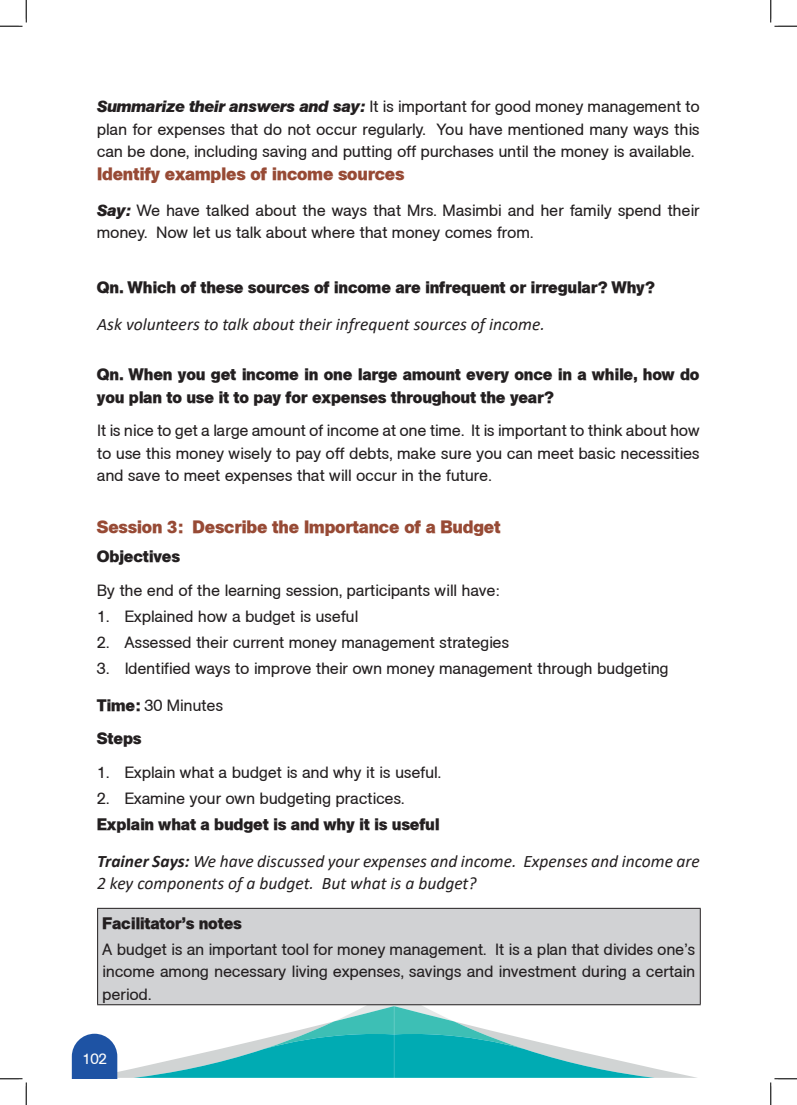
<style>
.page{position:relative;width:797px;height:1105px;background:#fff}
.page>*{position:absolute;margin:0;border:0;box-sizing:border-box;transform-origin:0 0}
.itallics{font:italic 17.5px/22.5px "Calibri";color:#231f20}
.bodytext{font:17.5px "Agent DB Bold";color:#974a35}
.bodytext-2{font:16.25px/22.5px "Agent DB Normal";color:#231f20;text-align:justify}
.Body_Text{font:16.25px/22.5px "Agent DB Bold";color:#231f20}
.bodytext-3{font:16.25px "Agent DB Bold";color:#231f20}
.Body_Text-2{font:16.25px "Agent DB Normal";color:#231f20}
.t1{font:15px "Agent DB Normal";color:#fffefc}
.s1{font-family:"Agent DB Bold";font-style:italic}
.s2{font-family:"Agent DB Bold"}
.s3{font-weight:700}
</style>
<div class="page">
<svg style="left:72px;top:1005px;width:626px;height:74px"></svg>
<div style="left:98px;top:908px;width:602px;height:97px;background:#d1d2d4"></div>
<hr style="left:97px;top:908px;width:603px;height:1px;background:#231f20">
<hr style="left:97px;top:909px;width:1px;height:95px;background:#231f20">
<hr style="left:699px;top:909px;width:1px;height:95px;background:#231f20">
<hr style="left:97px;top:1004px;width:603px;height:1px;background:#231f20">
<svg style="left:0;top:0;width:27px;height:27px"></svg>
<svg style="left:0;top:1078px;width:27px;height:27px"></svg>
<svg style="left:770px;top:0;width:27px;height:27px"></svg>
<svg style="left:770px;top:1078px;width:27px;height:27px"></svg>
<p class="bodytext-2" style="left:97px;top:95px;width:604px"><span class="s1">Summarize their answers and say:</span> It is important for good money management to plan for expenses that do not occur regularly. You have mentioned many ways this can be done, including saving and putting off purchases until the money is available.</p>
<p class="bodytext" style="left:97px;top:163px;width:309px">Identify examples of income sources</p>
<p class="bodytext-2" style="left:97px;top:199px;width:604px"><span class="s1">Say:</span> We have talked about the ways that Mrs. Masimbi and her family spend their money. Now let us talk about where that money comes from.</p>
<p class="Body_Text" style="left:97px;top:276px;width:559px">Qn. Which of these sources of income are infrequent or irregular? Why?</p>
<p class="itallics" style="left:97px;top:312px;width:449px">Ask volunteers to talk about their infrequent sources of income.</p>
<p class="Body_Text" style="left:97px;top:364px;width:604px">Qn. When you get income in one large amount every once in a while, how do you plan to use it to pay for expenses throughout the year?</p>
<p class="bodytext-2" style="left:97px;top:420px;width:604px">It is nice to get a large amount of income at one time. It is important to think about how to use this money wisely to pay off debts, make sure you can meet basic necessities and save to meet expenses that will occur in the future.</p>
<p class="bodytext" style="left:97px;top:516px;width:405px">Session 3: Describe the Importance of a Budget</p>
<p class="Body_Text" style="left:97px;top:545px;width:85px">Objectives</p>
<p class="bodytext-2" style="left:97px;top:579px;width:404px">By the end of the learning session, participants will have:</p>
<p class="bodytext-2" style="left:97px;top:605px;width:263px">1. Explained how a budget is useful</p>
<p class="bodytext-2" style="left:97px;top:631px;width:413px">2. Assessed their current money management strategies</p>
<p class="bodytext-2" style="left:97px;top:657px;width:573px">3. Identified ways to improve their own money management through budgeting</p>
<p class="Body_Text-2" style="left:97px;top:696px;width:127px"><span class="s2">Time:</span> 30 Minutes</p>
<p class="Body_Text" style="left:97px;top:727px;width:46px">Steps</p>
<p class="bodytext-2" style="left:97px;top:761px;width:345px">1. Explain what a budget is and why it is useful.</p>
<p class="bodytext-2" style="left:97px;top:787px;width:309px">2. Examine your own budgeting practices.</p>
<p class="Body_Text" style="left:97px;top:813px;width:344px">Explain what a budget is and why it is useful</p>
<p class="itallics" style="left:97px;top:849px;width:604px"><span class="s3">Trainer Says:</span> We have discussed your expenses and income. Expenses and income are<br>2 key components of a budget. But what is a budget?</p>
<p class="bodytext-3" style="left:103px;top:913px;width:141px">Facilitator’s notes</p>
<p class="bodytext-2" style="left:103px;top:938px;width:594px">A budget is an important tool for money management. It is a plan that divides one’s income among necessary living expenses, savings and investment during a certain period.</p>
<p class="t1" style="left:83px;top:1050px;width:26px">102</p>
</div>
